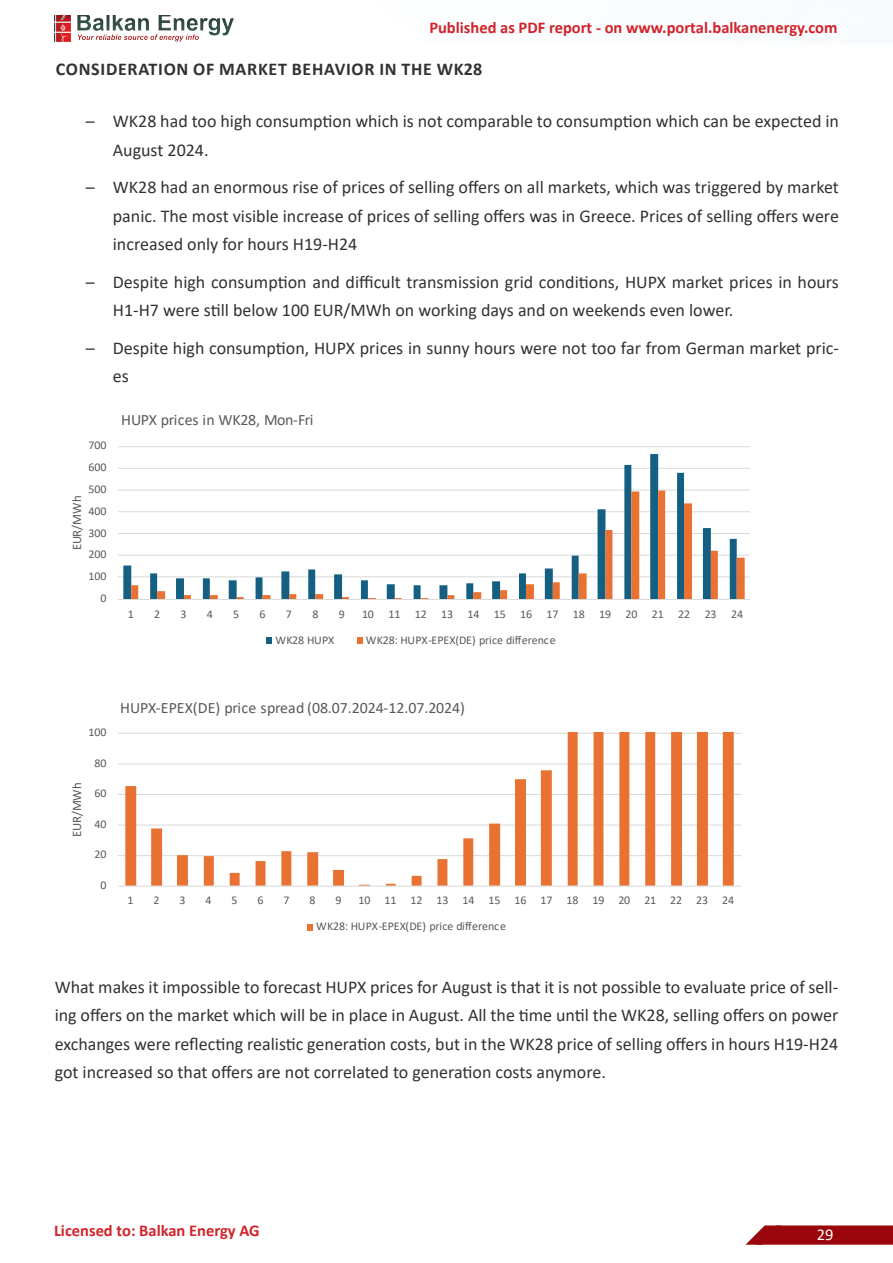
<style>
.page{position:relative;width:893px;height:1263px;background:#fff}
.page>*{position:absolute;margin:0;border:0;box-sizing:border-box;transform-origin:0 0}
.t1{font:18px/28.5px "Calibri";color:#323232}
.t2{font:700 18px "Calibri";letter-spacing:.04em;color:#323232}
.t3{font:700 16.5px "Calibri";color:#d1232a}
.t4{font:16.5px "Calibri";color:#fff}
.t5{font:15.75px "Calibri";letter-spacing:-.005em;color:#595959}
.t6{font:12.9px "Calibri";letter-spacing:-.02em;color:#595959}
.t7{font:11.85px "Calibri";letter-spacing:-.005em;color:#595959}
</style>
<div class="page">
<svg style="left:745px;top:1225px;width:148px;height:20px;background:#a41f24"></svg>
<div style="left:53px;top:15px;width:181px;height:36px;background:#231f20;opacity:.4"></div>
<hr style="left:118px;top:576px;width:632px;height:1px;background:#d9d9d9">
<hr style="left:118px;top:555px;width:632px;height:1px;background:#d9d9d9">
<hr style="left:118px;top:533px;width:632px;height:1px;background:#d9d9d9">
<hr style="left:118px;top:511px;width:632px;height:1px;background:#d9d9d9">
<hr style="left:118px;top:490px;width:632px;height:1px;background:#d9d9d9">
<hr style="left:118px;top:468px;width:632px;height:1px;background:#d9d9d9">
<hr style="left:118px;top:446px;width:632px;height:1px;background:#d9d9d9">
<svg style="left:123px;top:454px;width:614px;height:145px"></svg>
<svg style="left:131px;top:490px;width:614px;height:109px"></svg>
<hr style="left:118px;top:599px;width:632px;height:1px;background:#d9d9d9">
<div style="left:266px;top:637px;width:6px;height:7px;background:#156082"></div>
<div style="left:357px;top:637px;width:6px;height:7px;background:#e97132"></div>
<hr style="left:118px;top:855px;width:623px;height:1px;background:#d9d9d9">
<hr style="left:118px;top:824px;width:623px;height:1px;background:#d9d9d9">
<hr style="left:118px;top:794px;width:623px;height:1px;background:#d9d9d9">
<hr style="left:118px;top:763px;width:623px;height:1px;background:#d9d9d9">
<hr style="left:118px;top:733px;width:623px;height:1px;background:#d9d9d9">
<svg style="left:125px;top:733px;width:609px;height:153px"></svg>
<hr style="left:118px;top:886px;width:623px;height:1px;background:#d9d9d9">
<div style="left:307px;top:924px;width:6px;height:7px;background:#e97132"></div>
<p class="t3" style="left:429px;top:15px;width:410px">Published as PDF report - on www.portal.balkanenergy.com</p>
<p class="t2" style="left:56px;top:56px;width:428px">CONSIDERATION OF MARKET BEHAVIOR IN THE WK28</p>
<p class="t1" style="left:113px;top:106px;width:728px;text-indent:-27px">– WK28 had too high consumption which is not comparable to consumption which can be expected in<br>August 2024.</p>
<p class="t1" style="left:113px;top:172px;width:728px;text-align:justify;text-indent:-27px">– WK28 had an enormous rise of prices of selling offers on all markets, which was triggered by market panic. The most visible increase of prices of selling offers was in Greece. Prices of selling offers were increased only for hours H19-H24</p>
<p class="t1" style="left:113px;top:267px;width:728px;text-indent:-27px">– Despite high consumption and difficult transmission grid conditions, HUPX market prices in hours<br>H1-H7 were still below 100 EUR/MWh on working days and on weekends even lower.</p>
<p class="t1" style="left:113px;top:333px;width:728px;text-indent:-27px">– Despite high consumption, HUPX prices in sunny hours were not too far from German market pric&shy;es</p>
<p class="t7" style="left:88px;top:437px;width:19px">700</p>
<p class="t7" style="left:88px;top:459px;width:19px">600</p>
<p class="t7" style="left:88px;top:481px;width:19px">500</p>
<p class="t6" style="left:68px;top:550px;width:57px;rotate:-90deg">EUR/MWh</p>
<p class="t7" style="left:88px;top:503px;width:19px">400</p>
<p class="t7" style="left:88px;top:524px;width:19px">300</p>
<p class="t7" style="left:88px;top:546px;width:19px">200</p>
<p class="t7" style="left:88px;top:568px;width:19px">100</p>
<p class="t7" style="left:101px;top:590px;width:8px">0</p>
<p class="t5" style="left:121px;top:409px;width:194px">HUPX prices in WK28, Mon-Fri</p>
<p class="t7" style="left:128px;top:605px;width:8px">1</p>
<p class="t7" style="left:154px;top:605px;width:8px">2</p>
<p class="t7" style="left:181px;top:605px;width:8px">3</p>
<p class="t7" style="left:207px;top:605px;width:8px">4</p>
<p class="t7" style="left:233px;top:605px;width:8px">5</p>
<p class="t7" style="left:260px;top:605px;width:8px">6</p>
<p class="t7" style="left:286px;top:605px;width:8px">7</p>
<p class="t7" style="left:312px;top:605px;width:8px">8</p>
<p class="t7" style="left:339px;top:605px;width:8px">9</p>
<p class="t7" style="left:362px;top:605px;width:382px">10 11 12 13 14 15 16 17 18 19 20 21 22 23 24</p>
<p class="t7" style="left:275px;top:632px;width:60px">WK28 HUPX</p>
<p class="t7" style="left:366px;top:632px;width:191px">WK28: HUPX-EPEX(DE) price difference</p>
<p class="t7" style="left:88px;top:724px;width:19px">100</p>
<p class="t6" style="left:68px;top:837px;width:57px;rotate:-90deg">EUR/MWh</p>
<p class="t7" style="left:95px;top:754px;width:14px">80</p>
<p class="t7" style="left:95px;top:785px;width:14px">60</p>
<p class="t7" style="left:95px;top:815px;width:14px">40</p>
<p class="t7" style="left:95px;top:846px;width:14px">20</p>
<p class="t7" style="left:101px;top:877px;width:8px">0</p>
<p class="t5" style="left:120px;top:697px;width:346px">HUPX-EPEX(DE) price spread (08.07.2024-12.07.2024)</p>
<p class="t7" style="left:128px;top:892px;width:8px">1</p>
<p class="t7" style="left:154px;top:892px;width:8px">2</p>
<p class="t7" style="left:180px;top:892px;width:8px">3</p>
<p class="t7" style="left:206px;top:892px;width:8px">4</p>
<p class="t7" style="left:232px;top:892px;width:8px">5</p>
<p class="t7" style="left:258px;top:892px;width:8px">6</p>
<p class="t7" style="left:284px;top:892px;width:8px">7</p>
<p class="t7" style="left:310px;top:892px;width:8px">8</p>
<p class="t7" style="left:336px;top:892px;width:8px">9</p>
<p class="t7" style="left:358px;top:892px;width:377px">10 11 12 13 14 15 16 17 18 19 20 21 22 23 24</p>
<p class="t7" style="left:316px;top:918px;width:191px">WK28: HUPX-EPEX(DE) price difference</p>
<p class="t1" style="left:55px;top:972px;width:785px;text-align:justify">What makes it impossible to forecast HUPX prices for August is that it is not possible to evaluate price of sell&shy;ing offers on the market which will be in place in August. All the time until the WK28, selling offers on power exchanges were reflecting realistic generation costs, but in the WK28 price of selling offers in hours H19-H24 got increased so that offers are not correlated to generation costs anymore.</p>
<p class="t3" style="left:54px;top:1219px;width:207px">Licensed to: Balkan Energy AG</p>
<p class="t4" style="left:817px;top:1223px;width:18px">29</p>
</div>
